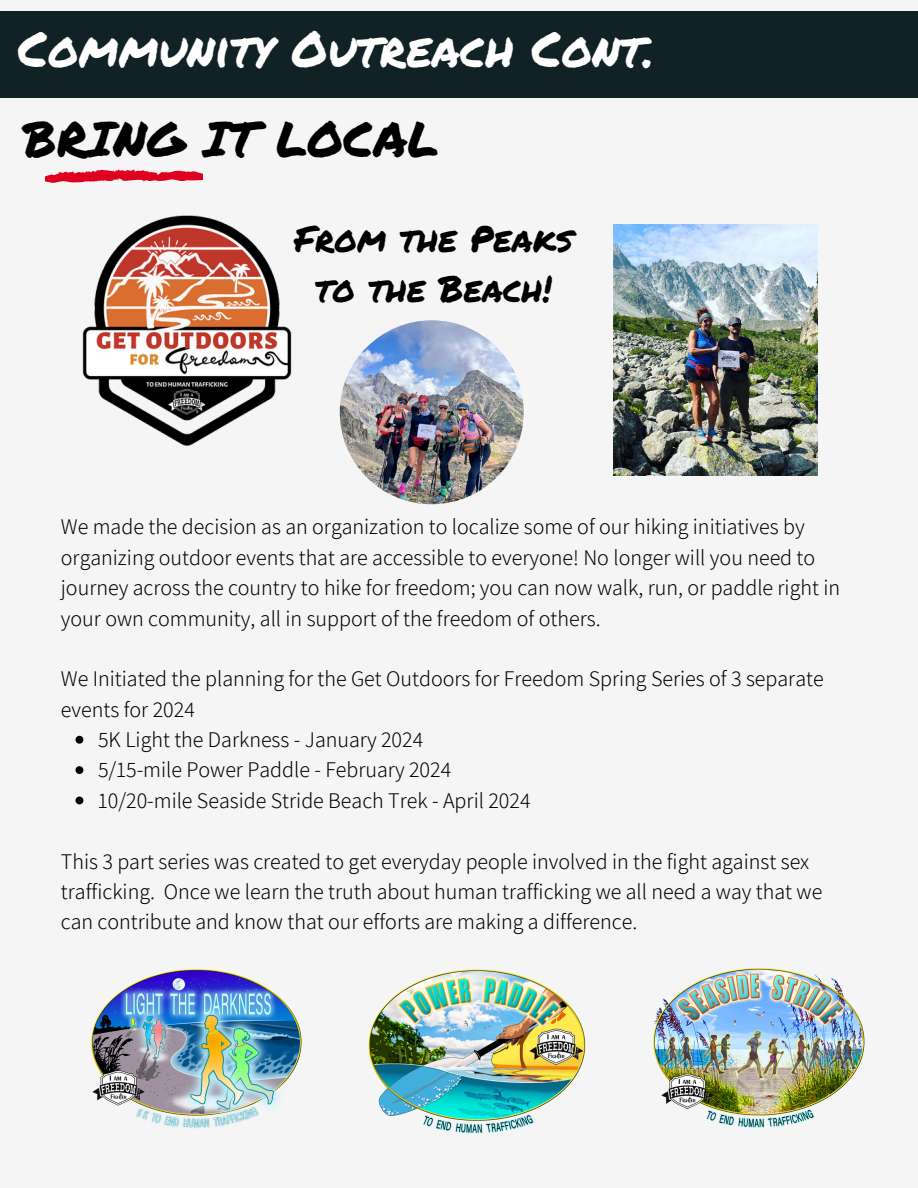
<style>
.page{position:relative;width:918px;height:1188px;background:#f5f5f5}
.page>*{position:absolute;margin:0;border:0;box-sizing:border-box;transform-origin:0 0}
.t1{font:48.9px "Permanent Marker";color:#fff}
.t2{font:48.9px "Permanent Marker";color:#000}
.t3{font:36px/49.5px "Permanent Marker";color:#000;text-align:center}
.t4{font:300 21.9px/30.3px "Assistant";color:#000}
</style>
<div class="page">
<div style="left:0;top:11px;width:918px;height:87px;background:#102226"></div>
<img style="left:91px;top:969px;width:211px;height:159px">
<img style="left:82px;top:215px;width:210px;height:231px">
<img style="left:653px;top:968px;width:212px;height:160px">
<img style="left:368px;top:969px;width:218px;height:165px">
<img style="left:340px;top:320px;width:184px;height:184px;border-radius:50%">
<svg style="left:45px;top:169px;width:158px;height:14px"></svg>
<img style="left:614px;top:225px;width:203px;height:251px">
<svg style="left:76px;top:736px;width:7px;height:8px"></svg>
<svg style="left:76px;top:766px;width:7px;height:8px"></svg>
<svg style="left:76px;top:797px;width:7px;height:7px"></svg>
<p class="t1" style="left:18px;top:12px;width:638px">Community Outreach Cont.</p>
<p class="t2" style="left:23px;top:103px;width:417px">BRING IT LOCAL</p>
<p class="t3" style="left:294px;top:213px;width:280px">From the Peaks to the Beach!</p>
<p class="t4" style="left:61px;top:511px;width:781px">We made the decision as an organization to localize some of our hiking initiatives by organizing outdoor events that are accessible to everyone! No longer will you need to journey across the country to hike for freedom; you can now walk, run, or paddle right in your own community, all in support of the freedom of others.</p>
<p class="t4" style="left:61px;top:663px;width:764px">We Initiated the planning for the Get Outdoors for Freedom Spring Series of 3 separate events for 2024</p>
<p class="t4" style="left:98px;top:724px;width:327px">5K Light the Darkness - January 2024</p>
<p class="t4" style="left:98px;top:754px;width:355px">5/15-mile Power Paddle - February 2024</p>
<p class="t4" style="left:98px;top:785px;width:434px">10/20-mile Seaside Stride Beach Trek - April 2024</p>
<p class="t4" style="left:61px;top:845px;width:763px">This 3 part series was created to get everyday people involved in the fight against sex trafficking. Once we learn the truth about human trafficking we all need a way that we can contribute and know that our efforts are making a difference.</p>
</div>
